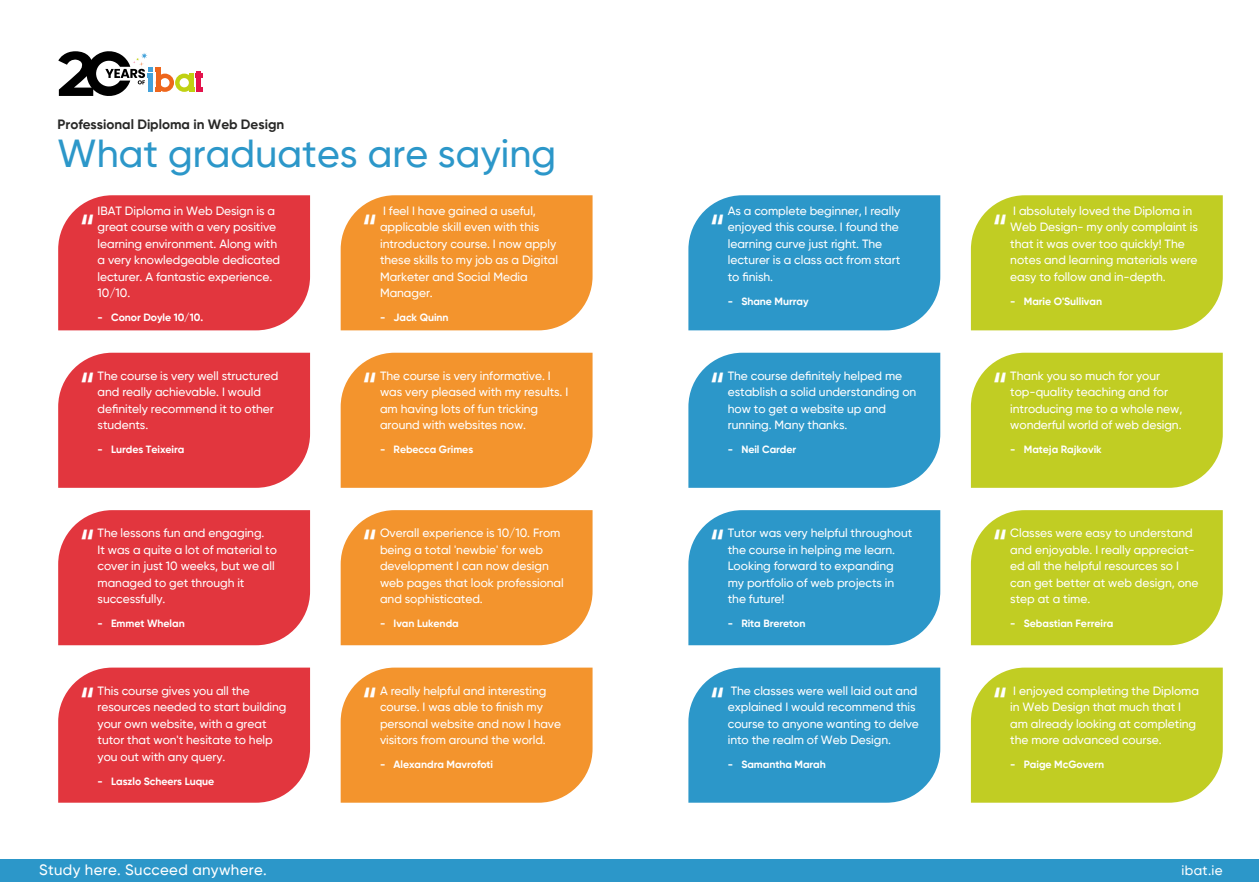
<style>
.page{position:relative;width:1259px;height:893px;background:#fff}
.page>*{position:absolute;margin:0;border:0;box-sizing:border-box;transform-origin:0 0}
.t1{font:500 39px "Gilroy";color:#2c97c9}
.t2{font:500 39px "Gilroy";color:#fff}
.t3{font:500 15px "Gilroy";letter-spacing:.025em;color:#fff}
.t4{font:700 13.5px "Gilroy";color:#282827}
.t5{font:500 13.5px "Gilroy";letter-spacing:.025em;color:#fff}
.t6{font:500 12px/16.5px "Gilroy";letter-spacing:-.005em;color:#fff}
.t7{font:700 10.5px "Gilroy";letter-spacing:-.005em;color:#fff}
</style>
<div class="page">
<div style="left:0;top:859px;width:1259px;height:23px;background:#2c97c9"></div>
<div style="left:58px;top:195px;width:252px;height:135px;background:#e2363e"></div>
<div style="left:58px;top:353px;width:252px;height:135px;background:#e2363e"></div>
<div style="left:58px;top:510px;width:252px;height:135px;background:#e2363e"></div>
<div style="left:58px;top:668px;width:252px;height:135px;background:#e2363e"></div>
<div style="left:341px;top:195px;width:251px;height:135px;background:#f3942d"></div>
<div style="left:341px;top:353px;width:251px;height:135px;background:#f3942d"></div>
<div style="left:341px;top:510px;width:251px;height:135px;background:#f3942d"></div>
<div style="left:341px;top:668px;width:251px;height:135px;background:#f3942d"></div>
<div style="left:688px;top:195px;width:252px;height:135px;background:#2c97c9"></div>
<div style="left:688px;top:353px;width:252px;height:135px;background:#2c97c9"></div>
<div style="left:688px;top:510px;width:252px;height:135px;background:#2c97c9"></div>
<div style="left:688px;top:668px;width:252px;height:135px;background:#2c97c9"></div>
<div style="left:971px;top:195px;width:251px;height:135px;background:#c1cd23"></div>
<div style="left:971px;top:353px;width:251px;height:135px;background:#c1cd23"></div>
<div style="left:971px;top:510px;width:251px;height:135px;background:#c1cd23"></div>
<div style="left:971px;top:668px;width:251px;height:135px;background:#c1cd23"></div>
<svg style="left:58px;top:51px;width:145px;height:45px"></svg>
<p class="t4" style="left:58px;top:116px;width:228px">Professional Diploma in Web Design</p>
<h1 class="t1" style="left:58px;top:130px;width:500px">What graduates are saying</h1>
<p class="t6" style="left:98px;top:202px;width:184px">IBAT Diploma in Web Design is a great course with a very positive learning environment. Along with a very knowledgeable dedicated lecturer. A fantastic experience.<br>10/10.</p>
<p class="t7" style="left:98px;top:311px;width:107px">- Conor Doyle 10/10.</p>
<p class="t6" style="left:380px;top:202px;width:179px">I feel I have gained a useful, applicable skill even with this introductory course. I now apply these skills to my job as a Digital<br>Marketer and Social Media<br>Manager.</p>
<p class="t7" style="left:380px;top:311px;width:70px">- Jack Quinn</p>
<h1 class="t2" style="left:79px;top:205px;width:17px">“</h1>
<h1 class="t2" style="left:362px;top:205px;width:17px">“</h1>
<p class="t6" style="left:98px;top:367px;width:182px">The course is very well structured and really achievable. I would definitely recommend it to other students.</p>
<p class="t7" style="left:98px;top:443px;width:88px">- Lurdes Teixeira</p>
<h1 class="t2" style="left:79px;top:362px;width:17px">“</h1>
<p class="t6" style="left:98px;top:525px;width:181px">The lessons fun and engaging.<br>It was a quite a lot of material to cover in just 10 weeks, but we all managed to get through it successfully.</p>
<p class="t7" style="left:98px;top:617px;width:89px">- Emmet Whelan</p>
<h1 class="t2" style="left:79px;top:520px;width:17px">“</h1>
<p class="t6" style="left:98px;top:682px;width:190px">This course gives you all the resources needed to start building your own website, with a great tutor that won't hesitate to help you out with any query.</p>
<p class="t7" style="left:98px;top:774px;width:118px">- Laszlo Scheers Luque</p>
<h1 class="t2" style="left:79px;top:677px;width:17px">“</h1>
<p class="t6" style="left:380px;top:367px;width:190px">The course is very informative. I was very pleased with my results. I am having lots of fun tricking around with websites now.</p>
<p class="t7" style="left:380px;top:443px;width:95px">- Rebecca Grimes</p>
<h1 class="t2" style="left:362px;top:362px;width:17px">“</h1>
<p class="t6" style="left:380px;top:525px;width:185px">Overall experience is 10/10. From being a total 'newbie' for web development I can now design web pages that look professional and sophisticated.</p>
<p class="t7" style="left:380px;top:617px;width:80px">- Ivan Lukenda</p>
<h1 class="t2" style="left:362px;top:520px;width:17px">“</h1>
<p class="t6" style="left:380px;top:682px;width:182px">A really helpful and interesting course. I was able to finish my personal website and now I have visitors from around the world.</p>
<p class="t7" style="left:380px;top:758px;width:115px">- Alexandra Mavrofoti</p>
<h1 class="t2" style="left:362px;top:677px;width:17px">“</h1>
<p class="t6" style="left:728px;top:202px;width:174px">As a complete beginner, I really enjoyed this course. I found the learning curve just right. The lecturer is a class act from start to finish.</p>
<p class="t7" style="left:728px;top:295px;width:82px">- Shane Murray</p>
<h1 class="t2" style="left:709px;top:205px;width:17px">“</h1>
<p class="t6" style="left:728px;top:367px;width:190px">The course definitely helped me establish a solid understanding on how to get a website up and running. Many thanks.</p>
<p class="t7" style="left:728px;top:443px;width:70px">- Neil Carder</p>
<h1 class="t2" style="left:709px;top:362px;width:17px">“</h1>
<p class="t6" style="left:728px;top:525px;width:186px">Tutor was very helpful throughout the course in helping me learn.<br>Looking forward to expanding my portfolio of web projects in the future!</p>
<p class="t7" style="left:728px;top:617px;width:79px">- Rita Brereton</p>
<h1 class="t2" style="left:709px;top:520px;width:17px">“</h1>
<p class="t6" style="left:728px;top:682px;width:193px">The classes were well laid out and explained I would recommend this course to anyone wanting to delve into the realm of Web Design.</p>
<p class="t7" style="left:728px;top:758px;width:100px">- Samantha Marah</p>
<h1 class="t2" style="left:709px;top:677px;width:17px">“</h1>
<p class="t6" style="left:1010px;top:202px;width:189px">I absolutely loved the Diploma in<br>Web Design- my only complaint is that it was over too quickly! The notes and learning materials were easy to follow and in-depth.</p>
<p class="t7" style="left:1010px;top:295px;width:93px">- Marie O'Sullivan</p>
<h1 class="t2" style="left:992px;top:205px;width:17px">“</h1>
<p class="t6" style="left:1010px;top:367px;width:174px">Thank you so much for your top-quality teaching and for introducing me to a whole new, wonderful world of web design.</p>
<p class="t7" style="left:1010px;top:443px;width:93px">- Mateja Rajkovik</p>
<h1 class="t2" style="left:992px;top:362px;width:17px">“</h1>
<p class="t6" style="left:1010px;top:525px;width:190px">Classes were easy to understand and enjoyable. I really appreciat&shy;ed all the helpful resources so I can get better at web design, one step at a time.</p>
<p class="t7" style="left:1010px;top:617px;width:104px">- Sebastian Ferreira</p>
<h1 class="t2" style="left:992px;top:520px;width:17px">“</h1>
<p class="t6" style="left:1010px;top:682px;width:190px">I enjoyed completing the Diploma in Web Design that much that I am already looking at completing the more advanced course.</p>
<p class="t7" style="left:1010px;top:758px;width:95px">- Paige McGovern</p>
<h1 class="t2" style="left:992px;top:677px;width:17px">“</h1>
<p class="t3" style="left:39px;top:861px;width:229px">Study here. Succeed anywhere.</p>
<p class="t5" style="left:1181px;top:862px;width:43px">ibat.ie</p>
</div>
